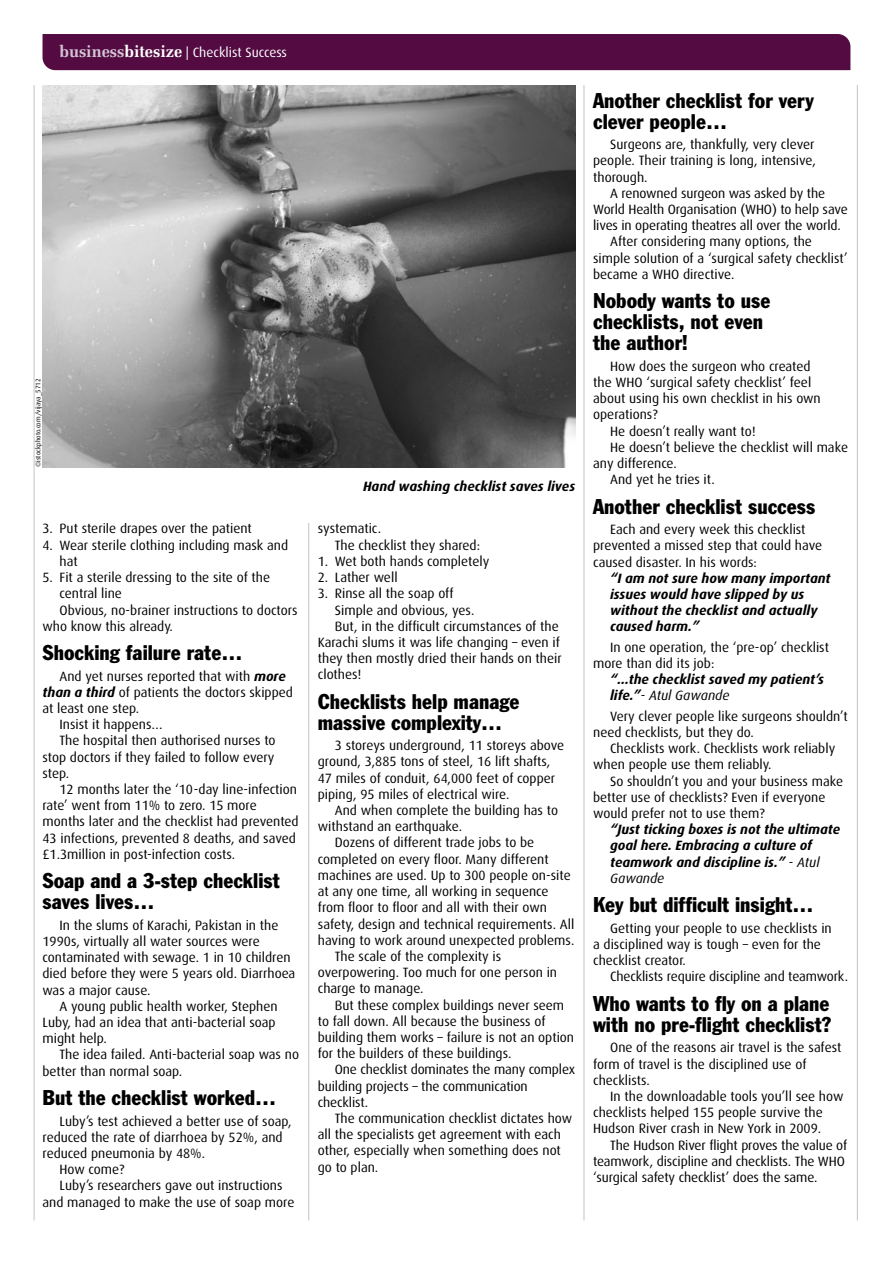
<style>
.page{position:relative;width:893px;height:1263px;background:#fff}
.page>*{position:absolute;margin:0;border:0;box-sizing:border-box;transform-origin:0 0}
.SUBHEAD{font:condensed 21px/21px "Franklin Gothic BT";color:#000}
.body{font:13.5px/16.2px "Dax";color:#000}
.QUOTE{font:italic 700 13.5px/16.2px "Dax";color:#000}
.BULLIT{font:13.5px/16.2px "Dax";color:#000}
.body2{font:13.5px "Dax";color:#fff}
.PHOTO_CAPTION{font:italic 700 13.5px "Dax";color:#000}
.PHOTO_CREDIT{font:6.75px "Dax";color:#000}
.s1{font-family:"Zapf Elliptical 711 BT";font-weight:700;font-size:16.5px;color:#d3c4d4}
.s2{font-family:"Zapf Elliptical 711 BT";font-weight:700;font-size:16.5px}
.s3{font-weight:700;font-style:italic}
.s4{font-weight:400;font-style:normal}
.s5{font-weight:400}
</style>
<div class="page">
<hr style="left:308px;top:85px;width:1px;height:1135px;background:#c6c6c6">
<hr style="left:583px;top:85px;width:1px;height:1135px;background:#c6c6c6">
<hr style="left:34px;top:85px;width:1px;height:1135px;background:#c6c6c6">
<hr style="left:857px;top:85px;width:1px;height:1135px;background:#c6c6c6">
<div style="left:43px;top:34px;width:807px;height:36px;background:#530b42"></div>
<div style="left:42px;top:468px;width:533px;height:55px;background:#fff"></div>
<img style="left:43px;top:85px;width:532px;height:383px">
<p class="body2" style="left:60px;top:45px;width:229px"><span class="s1">business</span><span class="s2">bitesize</span> | Checklist Success</p>
<p class="PHOTO_CREDIT" style="left:34px;top:467px;width:91px;rotate:-90deg">©istockphoto.com/vijaya_5712</p>
<p class="BULLIT" style="left:43px;top:521px;width:211px">3. Put sterile drapes over the patient</p>
<p class="BULLIT" style="left:60px;top:537px;width:230px;text-indent:-17px">4. Wear sterile clothing including mask and hat</p>
<p class="BULLIT" style="left:60px;top:569px;width:212px;text-indent:-17px">5. Fit a sterile dressing to the site of the central line</p>
<p class="body" style="left:43px;top:602px;width:257px;text-indent:17px">Obvious, no-brainer instructions to doctors who know this already.</p>
<p class="SUBHEAD" style="left:43px;top:642px;width:201px">Shocking failure rate…</p>
<p class="body" style="left:43px;top:668px;width:252px;text-indent:17px">And yet nurses reported that with <span class="s3">more than a third</span> of patients the doctors skipped at least one step.</p>
<p class="body" style="left:60px;top:717px;width:105px">Insist it happens…</p>
<p class="body" style="left:43px;top:733px;width:235px;text-align:justify;text-indent:17px">The hospital then authorised nurses to stop doctors if they failed to follow every step.</p>
<p class="body" style="left:43px;top:781px;width:258px;text-indent:17px">12 months later the ‘10-day line-infection rate’ went from 11% to zero. 15 more months later and the checklist had prevented 43 infections, prevented 8 deaths, and saved £1.3million in post-infection costs.</p>
<p class="SUBHEAD" style="left:43px;top:870px;width:239px">Soap and a 3-step checklist saves lives…</p>
<p class="body" style="left:43px;top:917px;width:254px;text-indent:17px">In the slums of Karachi, Pakistan in the 1990s, virtually all water sources were contaminated with sewage. 1 in 10 children died before they were 5 years old. Diarrhoea was a major cause.</p>
<p class="body" style="left:43px;top:998px;width:237px;text-indent:17px">A young public health worker, Stephen<br>Luby, had an idea that anti-bacterial soap might help.</p>
<p class="body" style="left:43px;top:1047px;width:258px;text-indent:17px">The idea failed. Anti-bacterial soap was no better than normal soap.</p>
<p class="SUBHEAD" style="left:43px;top:1086px;width:235px">But the checklist worked…</p>
<p class="body" style="left:43px;top:1113px;width:251px;text-indent:17px">Luby’s test achieved a better use of soap, reduced the rate of diarrhoea by 52%, and reduced pneumonia by 48%.</p>
<p class="body" style="left:60px;top:1161px;width:67px">How come?</p>
<p class="body" style="left:43px;top:1178px;width:253px;text-align:center">Luby’s researchers gave out instructions<br>and managed to make the use of soap more</p>
<p class="PHOTO_CAPTION" style="left:363px;top:479px;width:214px">Hand washing checklist saves lives</p>
<p class="body" style="left:318px;top:521px;width:65px">systematic.</p>
<p class="body" style="left:335px;top:537px;width:147px">The checklist they shared:</p>
<p class="BULLIT" style="left:318px;top:553px;width:173px">1. Wet both hands completely</p>
<p class="BULLIT" style="left:318px;top:569px;width:81px">2. Lather well</p>
<p class="BULLIT" style="left:318px;top:586px;width:137px">3. Rinse all the soap off</p>
<p class="body" style="left:335px;top:602px;width:141px">Simple and obvious, yes.</p>
<p class="body" style="left:318px;top:618px;width:245px;text-indent:17px">But, in the difficult circumstances of the Karachi slums it was life changing – even if they then mostly dried their hands on their clothes!</p>
<p class="SUBHEAD" style="left:318px;top:690px;width:203px">Checklists help manage massive complexity…</p>
<p class="body" style="left:318px;top:738px;width:248px;text-indent:17px">3 storeys underground, 11 storeys above ground, 3,885 tons of steel, 16 lift shafts, 47 miles of conduit, 64,000 feet of copper piping, 95 miles of electrical wire.</p>
<p class="body" style="left:318px;top:802px;width:242px;text-indent:17px">And when complete the building has to withstand an earthquake.</p>
<p class="body" style="left:318px;top:835px;width:258px;text-indent:17px">Dozens of different trade jobs to be completed on every floor. Many different machines are used. Up to 300 people on-site at any one time, all working in sequence from floor to floor and all with their own safety, design and technical requirements. All having to work around unexpected problems.</p>
<p class="body" style="left:318px;top:948px;width:241px;text-indent:17px">The scale of the complexity is overpowering. Too much for one person in charge to manage.</p>
<p class="body" style="left:318px;top:997px;width:258px;text-indent:17px">But these complex buildings never seem to fall down. All because the business of building them works – failure is not an option for the builders of these buildings.</p>
<p class="body" style="left:318px;top:1062px;width:259px;text-indent:17px">One checklist dominates the many complex building projects – the communication checklist.</p>
<p class="body" style="left:318px;top:1110px;width:256px;text-indent:17px">The communication checklist dictates how all the specialists get agreement with each other, especially when something does not go to plan.</p>
<p class="SUBHEAD" style="left:593px;top:89px;width:222px">Another checklist for very clever people…</p>
<p class="body" style="left:593px;top:137px;width:224px;text-align:justify;text-indent:17px">Surgeons are, thankfully, very clever people. Their training is long, intensive, thorough.</p>
<p class="body" style="left:593px;top:185px;width:256px;text-align:center">A renowned surgeon was asked by the<br>World Health Organisation (WHO) to help save lives in operating theatres all over the world.</p>
<p class="body" style="left:593px;top:234px;width:256px;text-indent:17px">After considering many options, the simple solution of a ‘surgical safety checklist’ became a WHO directive.</p>
<p class="SUBHEAD" style="left:593px;top:290px;width:179px">Nobody wants to use checklists, not even the author!</p>
<p class="body" style="left:593px;top:358px;width:229px;text-indent:17px">How does the surgeon who created the WHO ‘surgical safety checklist’ feel about using his own checklist in his own operations?</p>
<p class="body" style="left:610px;top:423px;width:147px">He doesn’t really want to!</p>
<p class="body" style="left:593px;top:439px;width:256px;text-indent:17px">He doesn’t believe the checklist will make any difference.</p>
<p class="body" style="left:610px;top:471px;width:106px">And yet he tries it.</p>
<p class="SUBHEAD" style="left:593px;top:495px;width:224px">Another checklist success</p>
<p class="body" style="left:593px;top:521px;width:231px;text-indent:17px">Each and every week this checklist prevented a missed step that could have caused disaster. In his words:</p>
<p class="QUOTE" style="left:610px;top:570px;width:222px">“I am not sure how many important issues would have slipped by us without the checklist and actually caused harm.”</p>
<p class="body" style="left:593px;top:639px;width:237px;text-indent:17px">In one operation, the ‘pre-op’ checklist more than did its job:</p>
<p class="QUOTE" style="left:610px;top:671px;width:215px">“…the checklist saved my patient’s life.”<span class="s4">-</span> <span class="s5">Atul Gawande</span></p>
<p class="body" style="left:593px;top:708px;width:256px;text-indent:17px">Very clever people like surgeons shouldn’t need checklists, but they do.</p>
<p class="body" style="left:593px;top:741px;width:244px;text-indent:17px">Checklists work. Checklists work reliably when people use them reliably.</p>
<p class="body" style="left:593px;top:773px;width:251px;text-indent:17px">So shouldn’t you and your business make better use of checklists? Even if everyone would prefer not to use them?</p>
<p class="QUOTE" style="left:610px;top:821px;width:232px">“Just ticking boxes is not the ultimate goal here. Embracing a culture of teamwork and discipline is.” <span class="s4">-</span> <span class="s5">Atul<br>Gawande</span></p>
<p class="SUBHEAD" style="left:593px;top:894px;width:222px">Key but difficult insight…</p>
<p class="body" style="left:593px;top:920px;width:240px;text-indent:17px">Getting your people to use checklists in a disciplined way is tough – even for the checklist creator.</p>
<p class="body" style="left:610px;top:969px;width:239px">Checklists require discipline and teamwork.</p>
<p class="SUBHEAD" style="left:593px;top:992px;width:240px">Who wants to fly on a plane with no pre-flight checklist?</p>
<p class="body" style="left:593px;top:1040px;width:250px;text-indent:17px">One of the reasons air travel is the safest form of travel is the disciplined use of checklists.</p>
<p class="body" style="left:593px;top:1088px;width:252px;text-indent:17px">In the downloadable tools you’ll see how checklists helped 155 people survive the<br>Hudson River crash in New York in 2009.</p>
<p class="body" style="left:593px;top:1137px;width:256px;text-indent:17px">The Hudson River flight proves the value of teamwork, discipline and checklists. The WHO ‘surgical safety checklist’ does the same.</p>
</div>
